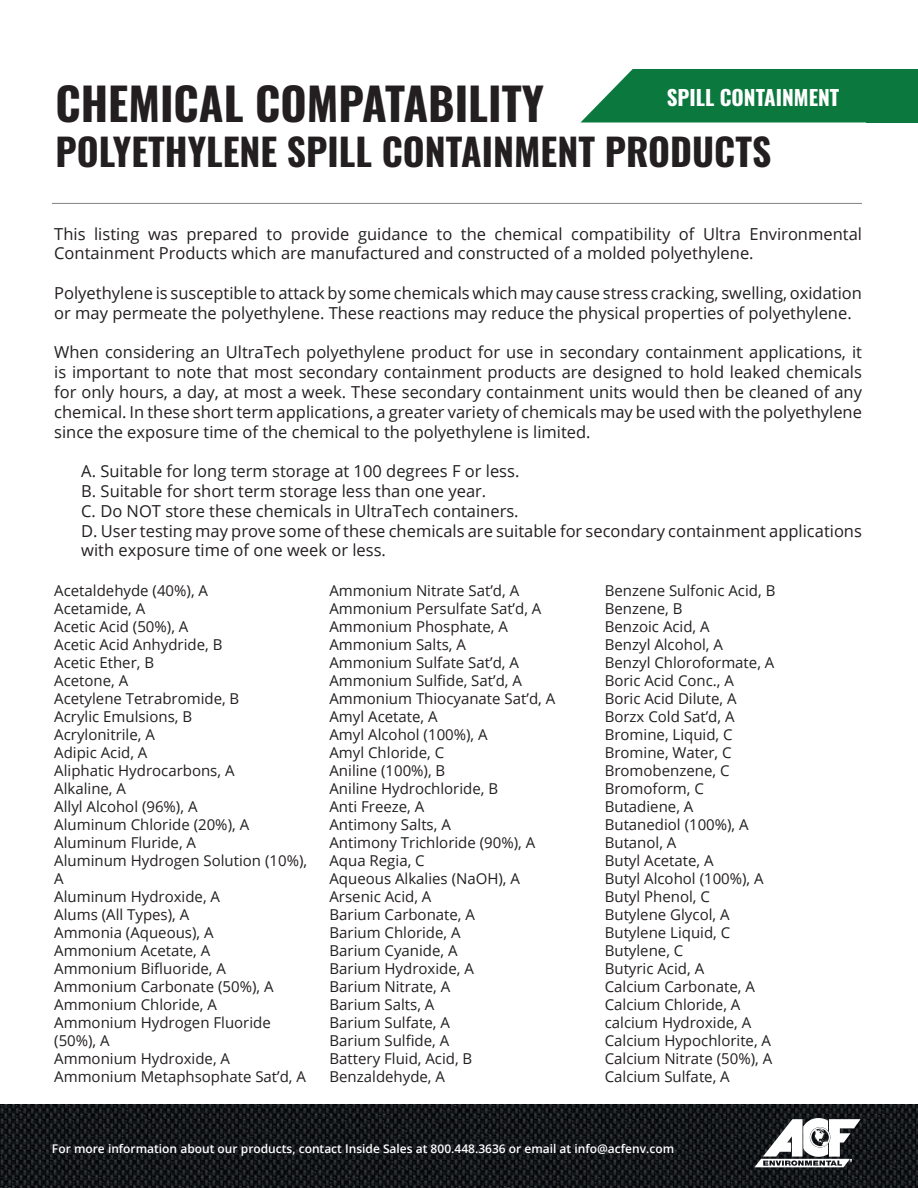
<style>
.page{position:relative;width:918px;height:1188px;background:#fff}
.page>*{position:absolute;margin:0;border:0;box-sizing:border-box;transform-origin:0 0}
.Headline_White{font:700 45px "Oswald";color:#231f20}
.Headline_White-2{font:700 37.5px "Oswald";color:#231f20}
.section_ribbon_label{font:700 21px "Oswald";color:#fff}
.Body_Larger_Space_Af{font:16.5px/19.8px "Open Sans";color:#231f20}
.Headline_White-3{font:15px/18px "Open Sans";color:#231f20}
.footer_white_text{font:600 12px "Open Sans";color:#fff}
</style>
<div class="page">
<img style="left:0;top:1104px;width:918px;height:84px">
<svg style="left:581px;top:69px;width:285px;height:53px;background:#21844f"></svg>
<hr style="left:52px;top:203px;width:810px;height:1px;background:#808285">
<svg style="left:754px;top:1118px;width:107px;height:49px"></svg>
<div style="left:866px;top:69px;width:52px;height:53px;background:#0b783d"></div>
<p class="Headline_White" style="left:56px;top:80px;width:490px">CHEMICAL COMPATABILITY</p>
<p class="Headline_White-2" style="left:56px;top:132px;width:717px">POLYETHYLENE SPILL CONTAINMENT PRODUCTS</p>
<p class="section_ribbon_label" style="left:667px;top:86px;width:174px">SPILL CONTAINMENT</p>
<p class="Body_Larger_Space_Af" style="left:54px;top:223px;width:809px">This listing was prepared to provide guidance to the chemical compatibility of Ultra Environmental<br>Containment Products which are manufactured and constructed of a molded polyethylene.</p>
<p class="Body_Larger_Space_Af" style="left:54px;top:283px;width:809px">Polyethylene is susceptible to attack by some chemicals which may cause stress cracking, swelling, oxidation or may permeate the polyethylene. These reactions may reduce the physical properties of polyethylene.</p>
<p class="Body_Larger_Space_Af" style="left:54px;top:342px;width:809px;text-align:justify">When considering an UltraTech polyethylene product for use in secondary containment applications, it is important to note that most secondary containment products are designed to hold leaked chemicals for only hours, a day, at most a week. These secondary containment units would then be cleaned of any chemical. In these short term applications, a greater variety of chemicals may be used with the polyethylene since the exposure time of the chemical to the polyethylene is limited.</p>
<p class="Body_Larger_Space_Af" style="left:81px;top:461px;width:440px">A. Suitable for long term storage at 100 degrees F or less.</p>
<p class="Body_Larger_Space_Af" style="left:81px;top:481px;width:407px">B. Suitable for short term storage less than one year.</p>
<p class="Body_Larger_Space_Af" style="left:81px;top:500px;width:439px">C. Do NOT store these chemicals in UltraTech containers.</p>
<p class="Body_Larger_Space_Af" style="left:81px;top:520px;width:782px">D. User testing may prove some of these chemicals are suitable for secondary containment applications with exposure time of one week or less.</p>
<p class="Headline_White-3" style="left:54px;top:582px;width:155px">Acetaldehyde (40%), A</p>
<p class="Headline_White-3" style="left:54px;top:600px;width:93px">Acetamide, A</p>
<p class="Headline_White-3" style="left:54px;top:618px;width:136px">Acetic Acid (50%), A</p>
<p class="Headline_White-3" style="left:54px;top:636px;width:170px">Acetic Acid Anhydride, B</p>
<p class="Headline_White-3" style="left:54px;top:654px;width:101px">Acetic Ether, B</p>
<p class="Headline_White-3" style="left:54px;top:672px;width:76px">Acetone, A</p>
<p class="Headline_White-3" style="left:54px;top:690px;width:187px">Acetylene Tetrabromide, B</p>
<p class="Headline_White-3" style="left:54px;top:708px;width:139px">Acrylic Emulsions, B</p>
<p class="Headline_White-3" style="left:54px;top:726px;width:102px">Acrylonitrile, A</p>
<p class="Headline_White-3" style="left:54px;top:744px;width:95px">Adipic Acid, A</p>
<p class="Headline_White-3" style="left:54px;top:762px;width:182px">Aliphatic Hydrocarbons, A</p>
<p class="Headline_White-3" style="left:54px;top:780px;width:73px">Alkaline, A</p>
<p class="Headline_White-3" style="left:54px;top:798px;width:145px">Allyl Alcohol (96%), A</p>
<p class="Headline_White-3" style="left:54px;top:816px;width:196px">Aluminum Chloride (20%), A</p>
<p class="Headline_White-3" style="left:54px;top:834px;width:143px">Aluminum Fluride, A</p>
<p class="Headline_White-3" style="left:54px;top:852px;width:254px">Aluminum Hydrogen Solution (10%),<br>A</p>
<p class="Headline_White-3" style="left:54px;top:888px;width:167px">Aluminum Hydroxide, A</p>
<p class="Headline_White-3" style="left:54px;top:906px;width:137px">Alums (All Types), A</p>
<p class="Headline_White-3" style="left:54px;top:924px;width:161px">Ammonia (Aqueous), A</p>
<p class="Headline_White-3" style="left:54px;top:942px;width:157px">Ammonium Acetate, A</p>
<p class="Headline_White-3" style="left:54px;top:960px;width:173px">Ammonium Bifluoride, A</p>
<p class="Headline_White-3" style="left:54px;top:978px;width:221px">Ammonium Carbonate (50%), A</p>
<p class="Headline_White-3" style="left:54px;top:996px;width:164px">Ammonium Chloride, A</p>
<p class="Headline_White-3" style="left:54px;top:1014px;width:218px">Ammonium Hydrogen Fluoride (50%), A</p>
<p class="Headline_White-3" style="left:54px;top:1050px;width:177px">Ammonium Hydroxide, A</p>
<p class="Headline_White-3" style="left:54px;top:1068px;width:253px">Ammonium Metaphsophate Sat’d, A</p>
<p class="Headline_White-3" style="left:605px;top:582px;width:172px">Benzene Sulfonic Acid, B</p>
<p class="Headline_White-3" style="left:605px;top:600px;width:79px">Benzene, B</p>
<p class="Headline_White-3" style="left:605px;top:618px;width:106px">Benzoic Acid, A</p>
<p class="Headline_White-3" style="left:605px;top:636px;width:120px">Benzyl Alcohol, A</p>
<p class="Headline_White-3" style="left:605px;top:654px;width:171px">Benzyl Chloroformate, A</p>
<p class="Headline_White-3" style="left:605px;top:672px;width:131px">Boric Acid Conc., A</p>
<p class="Headline_White-3" style="left:605px;top:690px;width:133px">Boric Acid Dilute, A</p>
<p class="Headline_White-3" style="left:605px;top:708px;width:131px">Borzx Cold Sat’d, A</p>
<p class="Headline_White-3" style="left:605px;top:726px;width:129px">Bromine, Liquid, C</p>
<p class="Headline_White-3" style="left:605px;top:744px;width:128px">Bromine, Water, C</p>
<p class="Headline_White-3" style="left:605px;top:762px;width:126px">Bromobenzene, C</p>
<p class="Headline_White-3" style="left:605px;top:780px;width:101px">Bromoform, C</p>
<p class="Headline_White-3" style="left:605px;top:798px;width:90px">Butadiene, A</p>
<p class="Headline_White-3" style="left:605px;top:816px;width:145px">Butanediol (100%), A</p>
<p class="Headline_White-3" style="left:605px;top:834px;width:73px">Butanol, A</p>
<p class="Headline_White-3" style="left:605px;top:852px;width:110px">Butyl Acetate, A</p>
<p class="Headline_White-3" style="left:605px;top:870px;width:160px">Butyl Alcohol (100%), A</p>
<p class="Headline_White-3" style="left:605px;top:888px;width:107px">Butyl Phenol, C</p>
<p class="Headline_White-3" style="left:605px;top:906px;width:126px">Butylene Glycol, A</p>
<p class="Headline_White-3" style="left:605px;top:924px;width:127px">Butylene Liquid, C</p>
<p class="Headline_White-3" style="left:605px;top:942px;width:80px">Butylene, C</p>
<p class="Headline_White-3" style="left:605px;top:960px;width:101px">Butyric Acid, A</p>
<p class="Headline_White-3" style="left:605px;top:978px;width:152px">Calcium Carbonate, A</p>
<p class="Headline_White-3" style="left:605px;top:996px;width:137px">Calcium Chloride, A</p>
<p class="Headline_White-3" style="left:605px;top:1014px;width:148px">calcium Hydroxide, A</p>
<p class="Headline_White-3" style="left:605px;top:1032px;width:168px">Calcium Hypochlorite, A</p>
<p class="Headline_White-3" style="left:605px;top:1050px;width:169px">Calcium Nitrate (50%), A</p>
<p class="Headline_White-3" style="left:605px;top:1068px;width:127px">Calcium Sulfate, A</p>
<p class="Headline_White-3" style="left:330px;top:582px;width:191px">Ammonium Nitrate Sat’d, A</p>
<p class="Headline_White-3" style="left:330px;top:600px;width:213px">Ammonium Persulfate Sat’d, A</p>
<p class="Headline_White-3" style="left:330px;top:618px;width:180px">Ammonium Phosphate, A</p>
<p class="Headline_White-3" style="left:330px;top:636px;width:138px">Ammonium Salts, A</p>
<p class="Headline_White-3" style="left:330px;top:654px;width:191px">Ammonium Sulfate Sat’d, A</p>
<p class="Headline_White-3" style="left:330px;top:672px;width:194px">Ammonium Sulfide, Sat’d, A</p>
<p class="Headline_White-3" style="left:330px;top:690px;width:227px">Ammonium Thiocyanate Sat’d, A</p>
<p class="Headline_White-3" style="left:330px;top:708px;width:110px">Amyl Acetate, A</p>
<p class="Headline_White-3" style="left:330px;top:726px;width:160px">Amyl Alcohol (100%), A</p>
<p class="Headline_White-3" style="left:330px;top:744px;width:116px">Amyl Chloride, C</p>
<p class="Headline_White-3" style="left:330px;top:762px;width:117px">Aniline (100%), B</p>
<p class="Headline_White-3" style="left:330px;top:780px;width:170px">Aniline Hydrochloride, B</p>
<p class="Headline_White-3" style="left:330px;top:798px;width:96px">Anti Freeze, A</p>
<p class="Headline_White-3" style="left:330px;top:816px;width:123px">Antimony Salts, A</p>
<p class="Headline_White-3" style="left:330px;top:834px;width:207px">Antimony Trichloride (90%), A</p>
<p class="Headline_White-3" style="left:330px;top:852px;width:97px">Aqua Regia, C</p>
<p class="Headline_White-3" style="left:330px;top:870px;width:192px">Aqueous Alkalies (NaOH), A</p>
<p class="Headline_White-3" style="left:330px;top:888px;width:103px">Arsenic Acid, A</p>
<p class="Headline_White-3" style="left:330px;top:906px;width:147px">Barium Carbonate, A</p>
<p class="Headline_White-3" style="left:330px;top:924px;width:133px">Barium Chloride, A</p>
<p class="Headline_White-3" style="left:330px;top:942px;width:130px">Barium Cyanide, A</p>
<p class="Headline_White-3" style="left:330px;top:960px;width:146px">Barium Hydroxide, A</p>
<p class="Headline_White-3" style="left:330px;top:978px;width:122px">Barium Nitrate, A</p>
<p class="Headline_White-3" style="left:330px;top:996px;width:106px">Barium Salts, A</p>
<p class="Headline_White-3" style="left:330px;top:1014px;width:122px">Barium Sulfate, A</p>
<p class="Headline_White-3" style="left:330px;top:1032px;width:121px">Barium Sulfide, A</p>
<p class="Headline_White-3" style="left:330px;top:1050px;width:144px">Battery Fluid, Acid, B</p>
<p class="Headline_White-3" style="left:330px;top:1068px;width:117px">Benzaldehyde, A</p>
<p class="footer_white_text" style="left:52px;top:1140px;width:624px">For more information about our products, contact Inside Sales at 800.448.3636 or email at info@acfenv.com</p>
</div>
